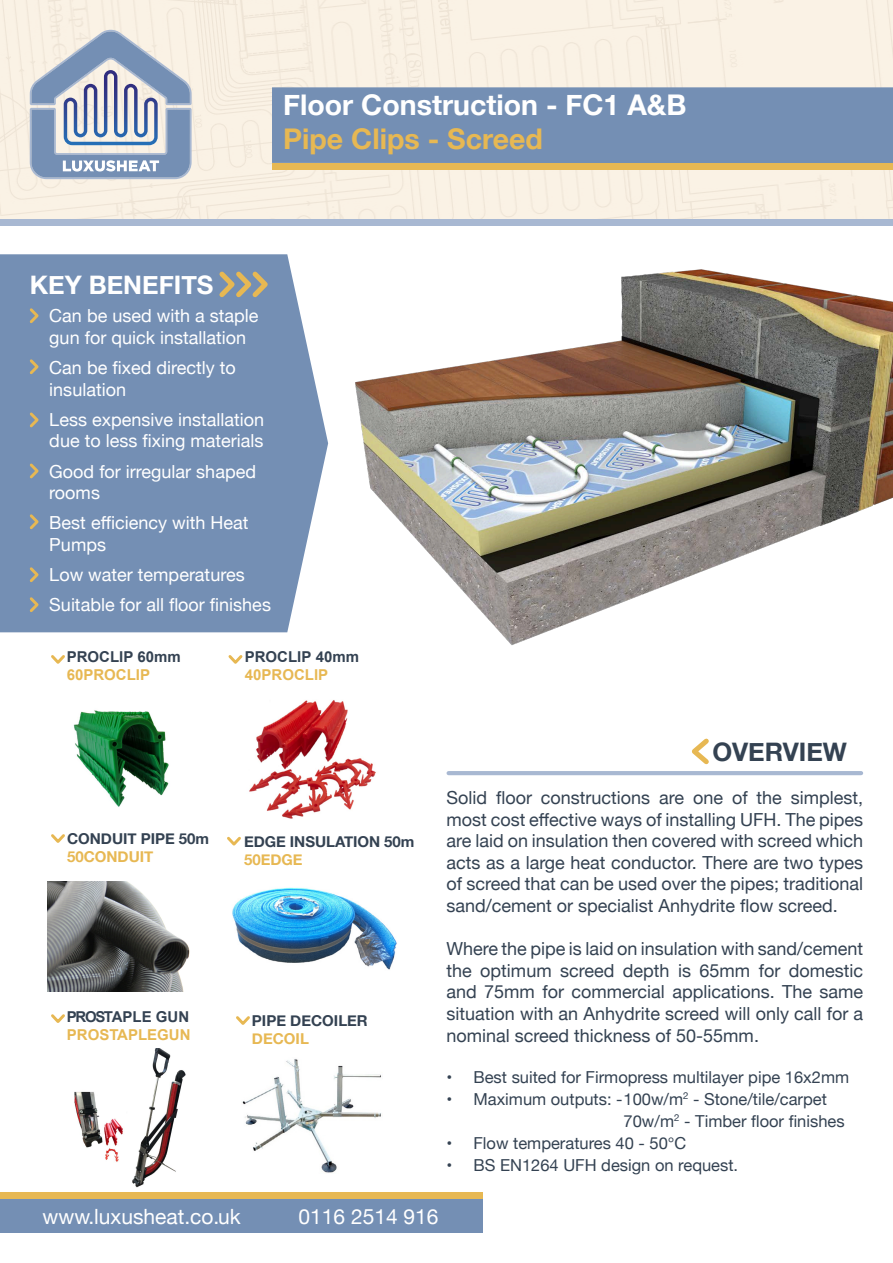
<style>
.page{position:relative;width:893px;height:1263px;background:#fff}
.page>*{position:absolute;margin:0;border:0;box-sizing:border-box;transform-origin:0 0}
.t1{font:700 28.5px "Helvetica Neue";color:#fff}
.t2{font:700 28.5px "Helvetica Neue";color:#e7b853}
.t3{font:700 25.5px "Helvetica Neue";color:#fff}
.t4{font:700 25.5px "Helvetica Neue";color:#344252}
.t5{font:21px "Helvetica Neue";color:#fff}
.t6{font:18px/21.6px "Helvetica Neue";color:#344252;text-align:justify}
.t7{font:18px/21.6px "Helvetica Neue";color:#fff}
.t8{font:16.5px/21.9px "Helvetica Neue";color:#344252}
.t9{font:700 15px "Helvetica Neue";color:#344252}
.t10{font:700 15px "Arial";color:#e7b853}
.t11{font:700 15px "Arial";color:#344252}
.t12{font:700 15px "Helvetica Neue";color:#e7b853}
.t13{font:700 15px "Arial";letter-spacing:-.045em;color:#344252}
</style>
<div class="page">
<img style="left:0;top:0;width:893px;height:219px">
<svg style="left:30px;top:30px;width:162px;height:149px;background:#acb7c9"></svg>
<div style="left:0;top:1199px;width:483px;height:34px;background:#748fb4"></div>
<div style="left:0;top:1192px;width:483px;height:7px;background:#e7b853"></div>
<div style="left:0;top:219px;width:893px;height:6px;background:#a8b8d2"></div>
<div style="left:272px;top:87px;width:621px;height:76px;background:#748fb4"></div>
<div style="left:272px;top:163px;width:621px;height:7px;background:#e7b853"></div>
<div style="left:0;top:254px;width:269px;height:378px;background:#748fb4"></div>
<svg style="left:215px;top:267px;width:54px;height:35px;background:#91999a"></svg>
<svg style="left:27px;top:306px;width:14px;height:20px"></svg>
<svg style="left:27px;top:357px;width:14px;height:20px"></svg>
<svg style="left:27px;top:410px;width:14px;height:20px"></svg>
<svg style="left:27px;top:461px;width:14px;height:20px"></svg>
<svg style="left:27px;top:512px;width:14px;height:20px"></svg>
<svg style="left:27px;top:565px;width:14px;height:20px"></svg>
<svg style="left:27px;top:595px;width:14px;height:20px"></svg>
<svg style="left:51px;top:655px;width:14px;height:9px"></svg>
<svg style="left:51px;top:1014px;width:14px;height:9px"></svg>
<img style="left:48px;top:881px;width:142px;height:110px">
<svg style="left:51px;top:834px;width:14px;height:9px"></svg>
<img style="left:232px;top:887px;width:165px;height:83px">
<svg style="left:227px;top:836px;width:14px;height:10px"></svg>
<img style="left:242px;top:1059px;width:139px;height:114px">
<svg style="left:236px;top:1016px;width:14px;height:9px"></svg>
<svg style="left:228px;top:655px;width:15px;height:9px"></svg>
<hr style="left:449px;top:771px;width:412px;height:4px;background:#a8b8d2">
<svg style="left:692px;top:738px;width:17px;height:27px"></svg>
<img style="left:74px;top:1049px;width:112px;height:138px">
<img style="left:73px;top:710px;width:96px;height:97px">
<img style="left:249px;top:700px;width:127px;height:119px">
<img style="left:269px;top:254px;width:624px;height:391px">
<h1 class="t1" style="left:283px;top:83px;width:405px">Floor Construction - FC1 A&amp;B</h1>
<h1 class="t2" style="left:283px;top:117px;width:261px">Pipe Clips - Screed</h1>
<h2 class="t3" style="left:30px;top:265px;width:185px">KEY BENEFITS</h2>
<p class="t7" style="left:49px;top:306px;width:211px">Can be used with a staple gun for quick installation</p>
<p class="t7" style="left:49px;top:358px;width:188px">Can be fixed directly to insulation</p>
<p class="t7" style="left:49px;top:410px;width:216px">Less expensive installation due to less fixing materials</p>
<p class="t7" style="left:49px;top:461px;width:208px">Good for irregular shaped rooms</p>
<p class="t7" style="left:49px;top:513px;width:201px">Best efficiency with Heat<br>Pumps</p>
<p class="t7" style="left:49px;top:560px;width:223px;line-height:30.2px">Low water temperatures<br>Suitable for all floor finishes</p>
<p class="t11" style="left:67px;top:646px;width:116px">PROCLIP 60mm</p>
<p class="t10" style="left:67px;top:664px;width:85px">60PROCLIP</p>
<p class="t11" style="left:245px;top:646px;width:116px">PROCLIP 40mm</p>
<p class="t10" style="left:245px;top:664px;width:85px">40PROCLIP</p>
<p class="t9" style="left:67px;top:827px;width:144px">CONDUIT PIPE 50m</p>
<p class="t12" style="left:67px;top:845px;width:88px">50CONDUIT</p>
<p class="t13" style="left:67px;top:1006px;width:124px">PROSTAPLE GUN</p>
<p class="t10" style="left:67px;top:1024px;width:125px">PROSTAPLEGUN</p>
<p class="t9" style="left:244px;top:830px;width:172px">EDGE INSULATION 50m</p>
<p class="t12" style="left:244px;top:848px;width:60px">50EDGE</p>
<p class="t9" style="left:252px;top:1009px;width:117px">PIPE DECOILER</p>
<p class="t12" style="left:252px;top:1027px;width:58px">DECOIL</p>
<h2 class="t4" style="left:712px;top:732px;width:136px">OVERVIEW</h2>
<p class="t6" style="left:446px;top:788px;width:418px">Solid floor constructions are one of the simplest, most cost effective ways of installing UFH. The pipes are laid on insulation then covered with screed which acts as a large heat conductor. There are two types of screed that can be used over the pipes; traditional sand/cement or specialist Anhydrite flow screed.</p>
<p class="t6" style="left:446px;top:939px;width:418px">Where the pipe is laid on insulation with sand/cement the optimum screed depth is 65mm for domestic and 75mm for commercial applications. The same situation with an Anhydrite screed will only call for a nominal screed thickness of 50-55mm.</p>
<p class="t8" style="left:446px;top:1067px;width:404px">• Best suited for Firmopress multilayer pipe 16x2mm</p>
<p class="t8" style="left:623px;top:1089px;width:223px;text-indent:-177px">• Maximum outputs: -100w/m<sup>2</sup> - Stone/tile/carpet<br>70w/m<sup>2</sup> - Timber floor finishes</p>
<p class="t8" style="left:446px;top:1133px;width:241px">• Flow temperatures 40 - 50℃</p>
<p class="t8" style="left:446px;top:1155px;width:293px">• BS EN1264 UFH design on request.</p>
<p class="t5" style="left:43px;top:1201px;width:200px">www.luxusheat.co.uk</p>
<p class="t5" style="left:298px;top:1201px;width:142px">0116 2514 916</p>
</div>
